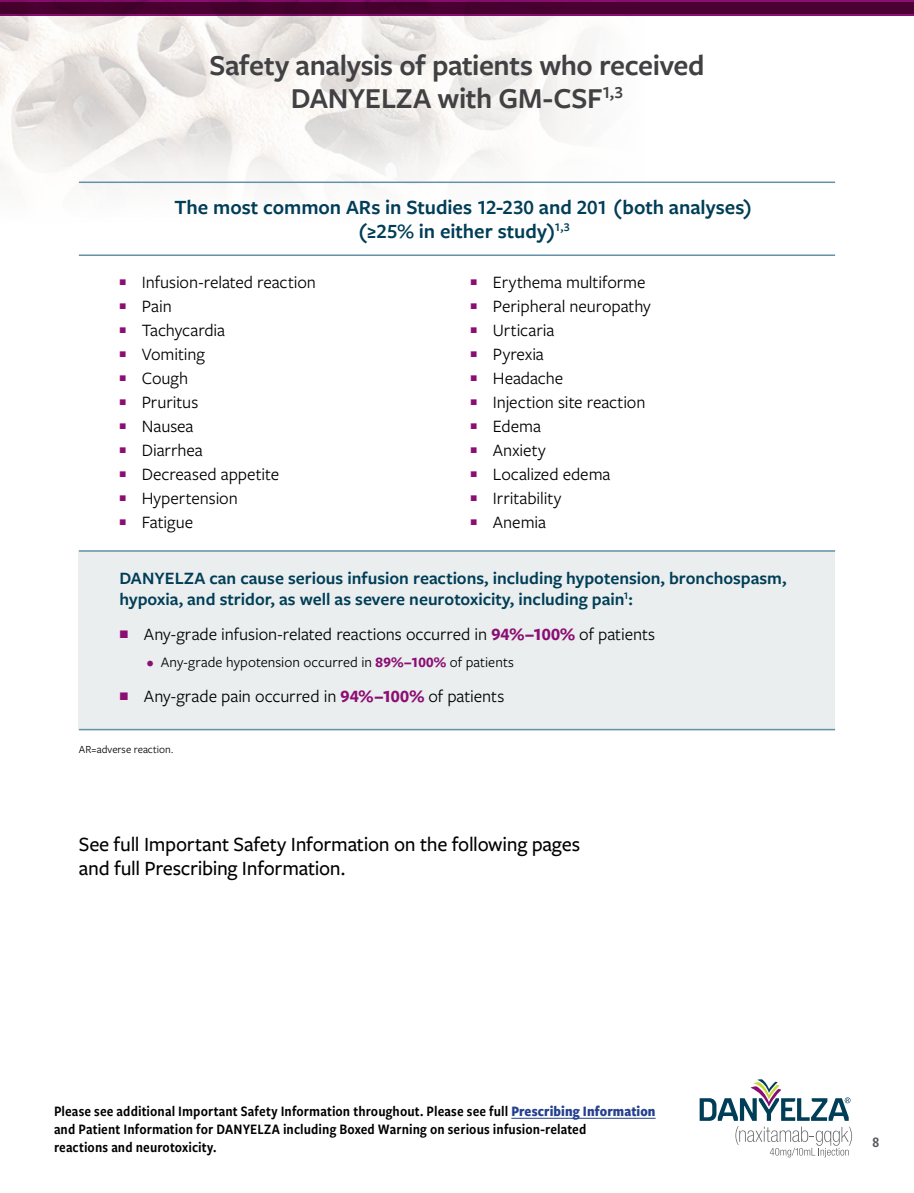
<style>
.page{position:relative;width:914px;height:1193px;background:#fff}
.page>*{position:absolute;margin:0;border:0;box-sizing:border-box;transform-origin:0 0}
.t1{font:600 30px/33px "Freight Sans Pro";letter-spacing:-.01em;color:#414042;text-align:center}
.t2{font:500 21px/24px "Freight Sans Pro";letter-spacing:-.015em;color:#000}
.t3{font:600 21px/24px "Freight Sans Pro";color:#003d57;text-align:center}
.t4{font:18px/24px "Freight Sans Pro";letter-spacing:-.005em;color:#000}
.t5{font:600 18px/21px "Freight Sans Pro";color:#003d57}
.t6{font:15px/18px "Freight Sans Cnd Pro Semi";letter-spacing:.005em;color:#000}
.t7{font:15px "Freight Sans Pro";letter-spacing:.005em;color:#000}
.t8{font:15px "Freight Sans Cnd Pro Semi";color:#54565b}
.t9{font:11.25px "Freight Sans Pro";color:#000}
.s1{color:#8b0e73}
.s2{font-weight:700;color:#8b0e73}
.s3{font-weight:600;color:#8b0e73}
.s4{font-family:"Freight Sans Cnd Pro";font-weight:700;color:#25408f}
</style>
<div class="page">
<img style="left:0;top:16px;width:374px;height:240px">
<div style="left:0;top:0;width:914px;height:14px;background:#8b0e73"></div>
<svg style="left:699px;top:1079px;width:153px;height:78px"></svg>
<svg style="left:0;top:2px;width:914px;height:14px;background:#500138"></svg>
<hr style="left:511px;top:1117px;width:144px;height:1px;background:#25408f">
<div style="left:79px;top:551px;width:756px;height:178px;background:#eaeeee"></div>
<hr style="left:79px;top:254px;width:378px;height:2px;background:#6291a8">
<hr style="left:457px;top:254px;width:378px;height:2px;background:#6291a8">
<hr style="left:79px;top:181px;width:378px;height:2px;background:#6291a8">
<hr style="left:457px;top:181px;width:378px;height:2px;background:#6291a8">
<hr style="left:79px;top:550px;width:378px;height:1px;background:#6291a8">
<hr style="left:457px;top:550px;width:378px;height:1px;background:#6291a8">
<hr style="left:79px;top:728px;width:378px;height:2px;background:#6291a8">
<hr style="left:457px;top:728px;width:378px;height:2px;background:#6291a8">
<h1 class="t1" style="left:209px;top:47px;width:497px">Safety analysis of patients who received<br>DANYELZA with GM-CSF<sup>1,3</sup></h1>
<p class="t3" style="left:174px;top:194px;width:580px">The most common ARs in Studies 12-230 and 201 (both analyses) (≥25% in either study)<sup>1,3</sup></p>
<p class="t4" style="left:119px;top:269px;width:198px"><sup>P</sup> Infusion-related reaction<br><sup>P</sup> Pain<br><sup>P</sup> Tachycardia<br><sup>P</sup> Vomiting<br><sup>P</sup> Cough<br><sup>P</sup> Pruritus<br><sup>P</sup> Nausea<br><sup>P</sup> Diarrhea<br><sup>P</sup> Decreased appetite<br><sup>P</sup> Hypertension<br><sup>P</sup> Fatigue</p>
<p class="t4" style="left:470px;top:269px;width:182px"><sup>P</sup> Erythema multiforme<br><sup>P</sup> Peripheral neuropathy<br><sup>P</sup> Urticaria<br><sup>P</sup> Pyrexia<br><sup>P</sup> Headache<br><sup>P</sup> Injection site reaction<br><sup>P</sup> Edema<br><sup>P</sup> Anxiety<br><sup>P</sup> Localized edema<br><sup>P</sup> Irritability<br><sup>P</sup> Anemia</p>
<p class="t5" style="left:119px;top:567px;width:668px">DANYELZA can cause serious infusion reactions, including hypotension, bronchospasm, hypoxia, and stridor, as well as severe neurotoxicity, including pain<sup>1</sup>:</p>
<p class="t4" style="left:119px;top:621px;width:537px"><span class="s1">P</span> Any-grade infusion-related reactions occurred in <span class="s2">94%−100%</span> of patients</p>
<p class="t7" style="left:146px;top:652px;width:369px"><span class="s3">•</span> Any-grade hypotension occurred in <span class="s2">89%−100%</span> of patients</p>
<p class="t4" style="left:119px;top:683px;width:386px"><span class="s1">P</span> Any-grade pain occurred in <span class="s2">94%−100%</span> of patients</p>
<p class="t9" style="left:79px;top:742px;width:96px">AR=adverse reaction.</p>
<p class="t2" style="left:79px;top:831px;width:503px">See full Important Safety Information on the following pages and full Prescribing Information.</p>
<p class="t6" style="left:54px;top:1101px;width:603px">Please see additional Important Safety Information throughout. Please see full <span class="s4">Prescribing Information </span>and Patient Information for DANYELZA including Boxed Warning on serious infusion-related<br>reactions and neurotoxicity.</p>
<p class="t8" style="left:872px;top:1131px;width:8px">8</p>
</div>
